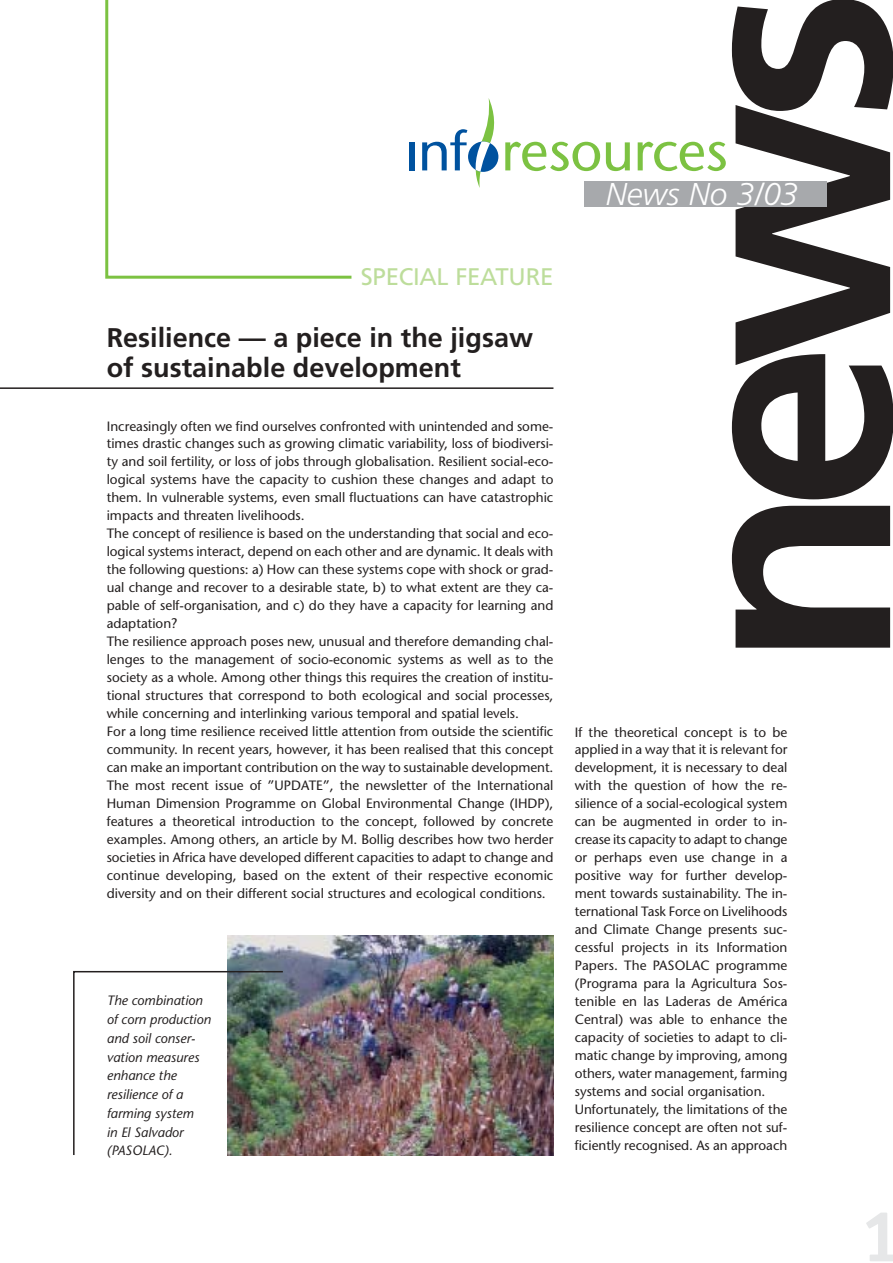
<style>
.page{position:relative;width:893px;height:1263px;background:#fff}
.page>*{position:absolute;margin:0;border:0;box-sizing:border-box;transform-origin:0 0}
.t1{font:700 300px "Frutiger";color:#231f1f}
.t2{font:700 75px "Officina Sans";color:#e6e7e8}
.t3{font:italic 300 31.5px "Frutiger";color:#fff}
.t4{font:700 27px/30px "Frutiger";color:#231f1f}
.t5{font:24px "Frutiger";letter-spacing:-.01em;color:#bddd9b}
.t6{font:13.5px/18px "Stone Sans";color:#231f1f}
.t7{font:italic 13.5px/18.8px "Stone Sans";color:#231f1f}
</style>
<div class="page">
<div style="left:409px;top:142px;width:5px;height:28px;background:#00529f"></div>
<svg style="left:422px;top:129px;width:45px;height:41px"></svg>
<svg style="left:505px;top:142px;width:95px;height:29px"></svg>
<svg style="left:606px;top:142px;width:23px;height:29px"></svg>
<svg style="left:637px;top:142px;width:88px;height:29px"></svg>
<div style="left:468px;top:142px;width:30px;height:30px;background:#00529f;border-radius:50%"></div>
<svg style="left:474px;top:98px;width:23px;height:90px"></svg>
<div style="left:583px;top:181px;width:243px;height:26px;background:#a7a9ac"></div>
<svg style="left:105px;top:0;width:247px;height:279px"></svg>
<img style="left:228px;top:936px;width:325px;height:219px">
<svg style="left:73px;top:970px;width:211px;height:186px"></svg>
<hr style="left:0;top:387px;width:553px;height:2px;background:#231f1f">
<h3 class="t5" style="left:361px;top:267px;width:194px">SPECIAL FEATURE</h3>
<h3 class="t4" style="left:107px;top:325px;width:428px">Resilience — a piece in the jigsaw of sustainable development</h3>
<p class="t6" style="left:107px;top:418px;width:448px">Increasingly often we find ourselves confronted with unintended and some&shy;times drastic changes such as growing climatic variability, loss of biodiversi&shy;ty and soil fertility, or loss of jobs through globalisation. Resilient social-eco&shy;logical systems have the capacity to cushion these changes and adapt to them. In vulnerable systems, even small fluctuations can have catastrophic impacts and threaten livelihoods.<br>The concept of resilience is based on the understanding that social and eco&shy;logical systems interact, depend on each other and are dynamic. It deals with the following questions: a) How can these systems cope with shock or grad&shy;ual change and recover to a desirable state, b) to what extent are they ca&shy;pable of self-organisation, and c) do they have a capacity for learning and adaptation?<br>The resilience approach poses new, unusual and therefore demanding chal&shy;lenges to the management of socio-economic systems as well as to the society as a whole. Among other things this requires the creation of institu&shy;tional structures that correspond to both ecological and social processes, while concerning and interlinking various temporal and spatial levels.<br>For a long time resilience received little attention from outside the scientific community. In recent years, however, it has been realised that this concept can make an important contribution on the way to sustainable development.<br>The most recent issue of ”UPDATE”, the newsletter of the International Human Dimension Programme on Global Environmental Change (IHDP), features a theoretical introduction to the concept, followed by concrete examples. Among others, an article by M. Bollig describes how two herder societies in Africa have developed different capacities to adapt to change and continue developing, based on the extent of their respective economic diversity and on their different social structures and ecological conditions.</p>
<p class="t7" style="left:107px;top:993px;width:106px">The combination of corn production and soil conser&shy;vation measures enhance the resilience of a farming system<br>in El Salvador (PASOLAC).</p>
<h1 class="t1" style="left:665px;top:668px;width:681px;rotate:-90deg">news</h1>
<h3 class="t3" style="left:605px;top:182px;width:194px">News No 3/03</h3>
<p class="t6" style="left:574px;top:724px;width:214px">If the theoretical concept is to be applied in a way that it is relevant for development, it is necessary to deal with the question of how the re&shy;silience of a social-ecological system can be augmented in order to in&shy;crease its capacity to adapt to change or perhaps even use change in a positive way for further develop&shy;ment towards sustainability. The in&shy;ternational Task Force on Livelihoods and Climate Change presents suc&shy;cessful projects in its Information Papers. The PASOLAC programme (Programa para la Agricultura Sos&shy;tenible en las Laderas de América Central) was able to enhance the capacity of societies to adapt to cli&shy;matic change by improving, among others, water management, farming systems and social organisation.<br>Unfortunately, the limitations of the resilience concept are often not suf&shy;ficiently recognised. As an approach</p>
<h2 class="t2" style="left:861px;top:1207px;width:41px">1</h2>
</div>
